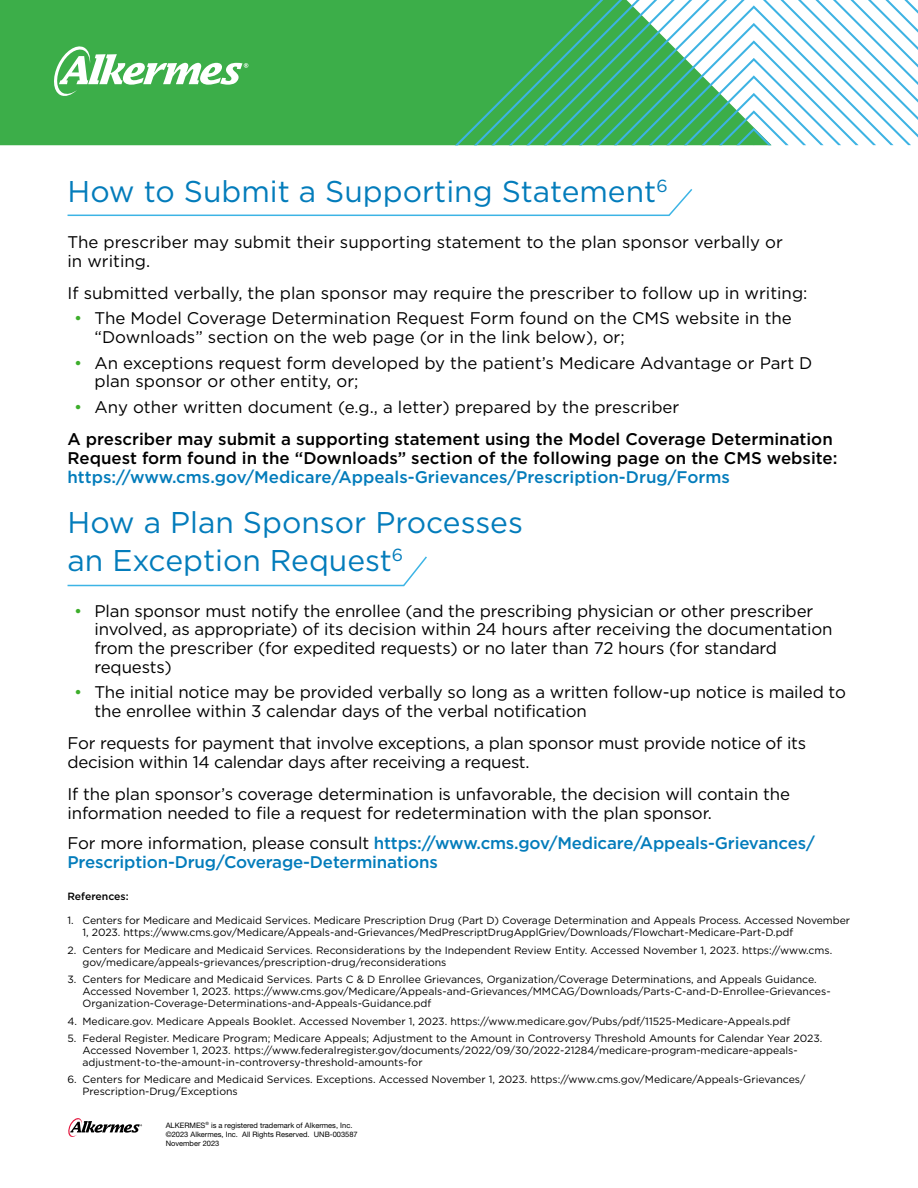
<style>
.page{position:relative;width:918px;height:1188px;background:#fff}
.page>*{position:absolute;margin:0;border:0;box-sizing:border-box;transform-origin:0 0}
.t1{font:30px/37.8px "Gotham";color:#037cbb}
.t2{font:16.8px/18.8px "Gotham";letter-spacing:-.01em;color:#000}
.t3{font:500 16.8px/32.2px "Gotham";color:#000}
.t4{font:500 16.8px/18.8px "Gotham";letter-spacing:-.01em;color:#037cbb}
.t5{font:10.5px/12px "Gotham";color:#000}
.t6{font:500 10.5px "Gotham";color:#000}
.t7{font:7.5px "Helvetica Neue LT Std";color:#000}
.s1{color:#3dae2b}
.s2{font-weight:400;color:#3dae2b}
.s3{font-weight:400}
.s4{font-weight:400;color:#000}
</style>
<div class="page">
<svg style="left:68px;top:1118px;width:74px;height:19px"></svg>
<svg style="left:67px;top:556px;width:360px;height:31px"></svg>
<svg style="left:67px;top:189px;width:626px;height:27px"></svg>
<div style="left:0;top:0;width:455px;height:145px;background:#3cae49"></div>
<div style="left:393px;top:5px;width:518px;height:141px;background:#3cae49"></div>
<svg style="left:455px;top:0;width:463px;height:145px"></svg>
<svg style="left:54px;top:46px;width:194px;height:50px"></svg>
<h1 class="t1" style="left:68px;top:172px;width:602px">How to Submit a Supporting Statement<sup>6</sup></h1>
<h2 class="t2" style="left:68px;top:232px;width:717px">The prescriber may submit their supporting statement to the plan sponsor verbally or in writing.</h2>
<h2 class="t2" style="left:68px;top:283px;width:742px">If submitted verbally, the plan sponsor may require the prescriber to follow up in writing:</h2>
<h2 class="t2" style="left:95px;top:309px;width:699px;text-indent:-20px"><span class="s1">•</span> The Model Coverage Determination Request Form found on the CMS website in the “Downloads” section on the web page (or in the link below), or;</h2>
<h2 class="t2" style="left:95px;top:353px;width:719px;text-indent:-20px"><span class="s1">•</span> An exceptions request form developed by the patient’s Medicare Advantage or Part D plan sponsor or other entity, or;</h2>
<h2 class="t3" style="left:68px;top:391px;width:767px;text-indent:7px"><span class="s2">•</span> <span class="s3">Any other written document (e.g., a letter) prepared by the prescriber<br></span>A prescriber may submit a supporting statement using the Model Coverage Determination</h2>
<h2 class="t3" style="left:68px;top:442px;width:771px">Request form found in the “Downloads” section of the following page on the CMS website:</h2>
<h2 class="t4" style="left:68px;top:467px;width:664px">https://www.cms.gov/Medicare/Appeals-Grievances/Prescription-Drug/Forms</h2>
<h1 class="t1" style="left:68px;top:503px;width:457px">How a Plan Sponsor Processes an Exception Request<sup>6</sup></h1>
<p class="t2" style="left:95px;top:601px;width:740px;text-indent:-20px"><span class="s1">•</span> Plan sponsor must notify the enrollee (and the prescribing physician or other prescriber involved, as appropriate) of its decision within 24 hours after receiving the documentation from the prescriber (for expedited requests) or no later than 72 hours (for standard requests)</p>
<h2 class="t2" style="left:95px;top:683px;width:753px;text-indent:-20px"><span class="s1">•</span> The initial notice may be provided verbally so long as a written follow-up notice is mailed to the enrollee within 3 calendar days of the verbal notification</h2>
<h2 class="t2" style="left:68px;top:734px;width:740px">For requests for payment that involve exceptions, a plan sponsor must provide notice of its decision within 14 calendar days after receiving a request.</h2>
<h2 class="t2" style="left:68px;top:785px;width:724px">If the plan sponsor’s coverage determination is unfavorable, the decision will contain the information needed to file a request for redetermination with the plan sponsor.</h2>
<h2 class="t4" style="left:67px;top:834px;width:749px"><span class="s4">For more information, please consult</span> https://www.cms.gov/Medicare/Appeals-Grievances/<br>Prescription-Drug/Coverage-Determinations</h2>
<p class="t6" style="left:67px;top:890px;width:63px">References:</p>
<p class="t5" style="left:82px;top:914px;width:769px;text-indent:-15px">1. Centers for Medicare and Medicaid Services. Medicare Prescription Drug (Part D) Coverage Determination and Appeals Process. Accessed November<br>1, 2023. https://www.cms.gov/Medicare/Appeals-and-Grievances/MedPrescriptDrugApplGriev/Downloads/Flowchart-Medicare-Part-D.pdf</p>
<p class="t5" style="left:82px;top:944px;width:751px;text-indent:-15px">2. Centers for Medicare and Medicaid Services. Reconsiderations by the Independent Review Entity. Accessed November 1, 2023. https://www.cms. gov/medicare/appeals-grievances/prescription-drug/reconsiderations</p>
<p class="t5" style="left:82px;top:973px;width:750px;text-indent:-15px">3. Centers for Medicare and Medicaid Services. Parts C &amp; D Enrollee Grievances, Organization/Coverage Determinations, and Appeals Guidance.<br>Accessed November 1, 2023. https://www.cms.gov/Medicare/Appeals-and-Grievances/MMCAG/Downloads/Parts-C-and-D-Enrollee-Grievances-<br>Organization-Coverage-Determinations-and-Appeals-Guidance.pdf</p>
<p class="t5" style="left:67px;top:1015px;width:724px">4. Medicare.gov. Medicare Appeals Booklet. Accessed November 1, 2023. https://www.medicare.gov/Pubs/pdf/11525-Medicare-Appeals.pdf</p>
<p class="t5" style="left:82px;top:1032px;width:741px;text-indent:-15px">5. Federal Register. Medicare Program; Medicare Appeals; Adjustment to the Amount in Controversy Threshold Amounts for Calendar Year 2023.<br>Accessed November 1, 2023. https://www.federalregister.gov/documents/2022/09/30/2022-21284/medicare-program-medicare-appeals&shy;adjustment-to-the-amount-in-controversy-threshold-amounts-for</p>
<p class="t5" style="left:82px;top:1073px;width:725px;text-indent:-15px">6. Centers for Medicare and Medicaid Services. Exceptions. Accessed November 1, 2023. https://www.cms.gov/Medicare/Appeals-Grievances/<br>Prescription-Drug/Exceptions</p>
<p class="t7" style="left:166px;top:1121px;width:188px">ALKERMES<sup>®</sup> is a registered trademark of Alkermes, Inc.</p>
<p class="t7" style="left:166px;top:1130px;width:266px">©2023 Alkermes, Inc. All Rights Reserved. UNB-003586 Printed in the U.S.A.</p>
<p class="t7" style="left:354px;top:1130px;width:6px">7</p>
<p class="t7" style="left:166px;top:1139px;width:55px">November 2023</p>
</div>
